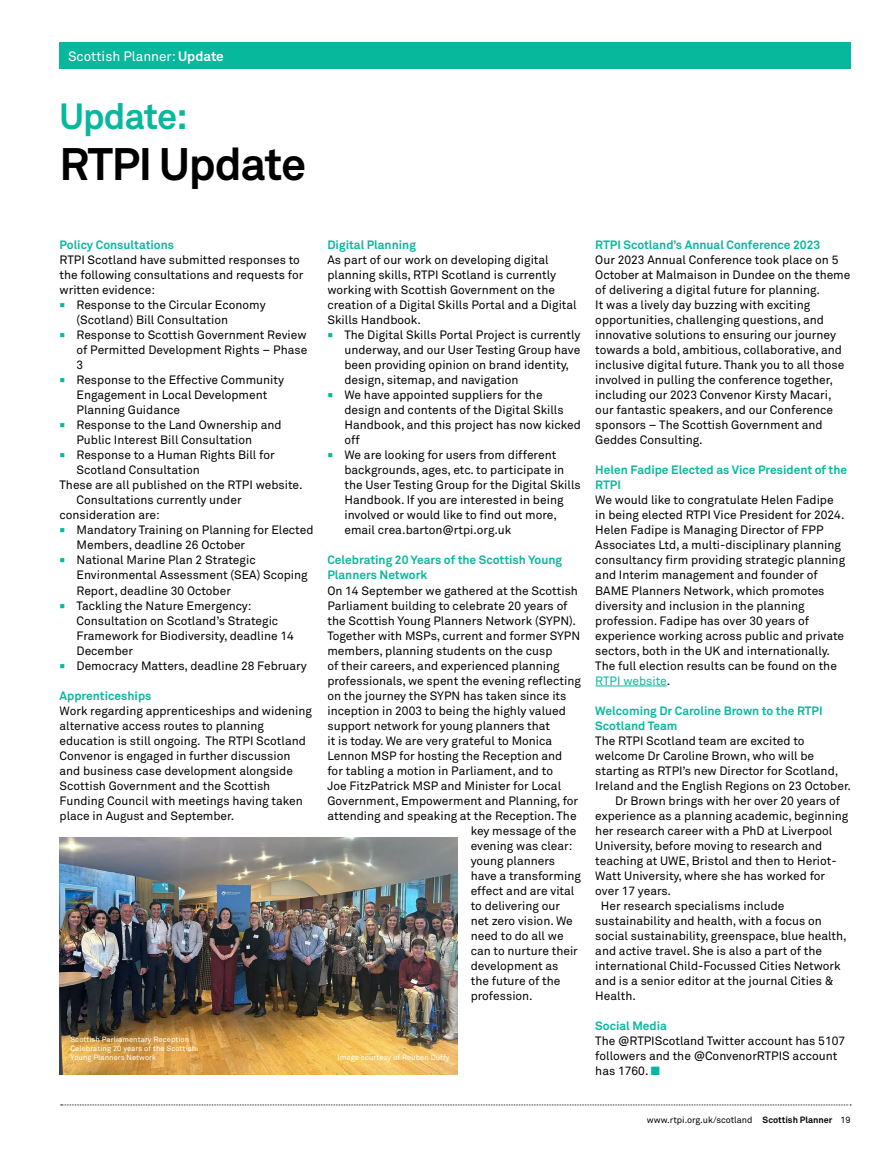
<style>
.page{position:relative;width:893px;height:1149px;background:#fff}
.page>*{position:absolute;margin:0;border:0;box-sizing:border-box;transform-origin:0 0}
.t1{font:700 45px "Akkurat Pro";letter-spacing:-.025em;color:#000}
.t2{font:700 36px "Akkurat Pro";letter-spacing:-.025em;color:#08b89d}
.t3{font:13.5px "Akkurat Pro";color:#fff}
.t4{font:12px/15px "Akkurat Pro";color:#000}
.t5{font:700 12px/15px "Akkurat Pro";color:#08b89d}
.t6{font:9px "Akkurat Pro";color:#000}
.t7{font:7.5px/9px "Akkurat Pro";letter-spacing:.01em;color:#fff}
.s1{font-weight:700}
.s2{color:#08b89d}
</style>
<div class="page">
<svg style="left:61px;top:1104px;width:790px;height:1px"></svg>
<div style="left:60px;top:43px;width:791px;height:26px;background:#08b89d"></div>
<hr style="left:595px;top:685px;width:72px;height:1px;background:#08b89d">
<img style="left:60px;top:837px;width:398px;height:237px">
<p class="t3" style="left:68px;top:48px;width:157px">Scottish Planner: <span class="s1">Update</span></p>
<h2 class="t2" style="left:60px;top:94px;width:130px">Update:</h2>
<h1 class="t1" style="left:60px;top:136px;width:248px">RTPI Update</h1>
<p class="t5" style="left:60px;top:237px;width:116px">Policy Consultations</p>
<p class="t4" style="left:60px;top:253px;width:242px">RTPI Scotland have submitted responses to</p>
<p class="t4" style="left:60px;top:268px;width:245px">the following consultations and requests for</p>
<p class="t4" style="left:60px;top:283px;width:97px">written evidence:</p>
<p class="t4" style="left:77px;top:298px;width:191px">Response to the Circular Economy</p>
<p class="t4" style="left:77px;top:313px;width:153px">(Scotland) Bill Consultation</p>
<p class="t4" style="left:77px;top:328px;width:231px">Response to Scottish Government Review</p>
<p class="t4" style="left:77px;top:343px;width:232px">of Permitted Development Rights – Phase</p>
<p class="t4" style="left:77px;top:358px;width:8px">3</p>
<p class="t4" style="left:77px;top:373px;width:209px">Response to the Effective Community</p>
<p class="t4" style="left:77px;top:388px;width:192px">Engagement in Local Development</p>
<p class="t4" style="left:77px;top:403px;width:105px">Planning Guidance</p>
<p class="t4" style="left:77px;top:418px;width:207px">Response to the Land Ownership and</p>
<p class="t4" style="left:77px;top:433px;width:177px">Public Interest Bill Consultation</p>
<p class="t4" style="left:77px;top:448px;width:200px">Response to a Human Rights Bill for</p>
<p class="t4" style="left:77px;top:463px;width:125px">Scotland Consultation</p>
<p class="t4" style="left:60px;top:478px;width:244px">These are all published on the RTPI website.</p>
<p class="t4" style="left:77px;top:493px;width:167px">Consultations currently under</p>
<p class="t4" style="left:60px;top:508px;width:102px">consideration are:</p>
<p class="t4" style="left:77px;top:523px;width:239px">Mandatory Training on Planning for Elected</p>
<p class="t4" style="left:77px;top:538px;width:170px">Members, deadline 26 October</p>
<p class="t4" style="left:77px;top:553px;width:181px">National Marine Plan 2 Strategic</p>
<p class="t4" style="left:77px;top:568px;width:233px">Environmental Assessment (SEA) Scoping</p>
<p class="t4" style="left:77px;top:583px;width:156px">Report, deadline 30 October</p>
<p class="t4" style="left:77px;top:598px;width:177px">Tackling the Nature Emergency:</p>
<p class="t4" style="left:77px;top:613px;width:203px">Consultation on Scotland’s Strategic</p>
<p class="t4" style="left:77px;top:628px;width:219px">Framework for Biodiversity, deadline 14</p>
<p class="t4" style="left:77px;top:643px;width:58px">December</p>
<p class="t4" style="left:77px;top:658px;width:232px">Democracy Matters, deadline 28 February</p>
<p class="t5" style="left:60px;top:687px;width:93px">Apprenticeships</p>
<p class="t4" style="left:60px;top:703px;width:254px">Work regarding apprenticeships and widening alternative access routes to planning education is still ongoing. The RTPI Scotland Convenor is engaged in further discussion and business case development alongside Scottish Government and the Scottish Funding Council with meetings having taken place in August and September.</p>
<p class="t7" style="left:70px;top:1034px;width:127px">Scottish Parliamentary Reception<br>Celebrating 20 years of the Scottish<br>Young Planners Network</p>
<p class="t5" style="left:327px;top:237px;width:90px">Digital Planning</p>
<p class="t4" style="left:327px;top:253px;width:251px">As part of our work on developing digital planning skills, RTPI Scotland is currently working with Scottish Government on the creation of a Digital Skills Portal and a Digital Skills Handbook.</p>
<p class="t4" style="left:344px;top:328px;width:238px">The Digital Skills Portal Project is currently underway, and our User Testing Group have been providing opinion on brand identity, design, sitemap, and navigation<br>We have appointed suppliers for the design and contents of the Digital Skills Handbook, and this project has now kicked off<br>We are looking for users from different backgrounds, ages, etc. to participate in the User Testing Group for the Digital Skills Handbook. If you are interested in being involved or would like to find out more, email crea.barton@rtpi.org.uk</p>
<p class="t5" style="left:327px;top:552px;width:236px">Celebrating 20 Years of the Scottish Young<br>Planners Network</p>
<p class="t4" style="left:327px;top:583px;width:252px">On 14 September we gathered at the Scottish</p>
<p class="t4" style="left:327px;top:598px;width:242px">Parliament building to celebrate 20 years of</p>
<p class="t4" style="left:327px;top:613px;width:250px">the Scottish Young Planners Network (SYPN).</p>
<p class="t4" style="left:327px;top:628px;width:254px">Together with MSPs, current and former SYPN</p>
<p class="t4" style="left:327px;top:643px;width:227px">members, planning students on the cusp</p>
<p class="t4" style="left:327px;top:658px;width:234px">of their careers, and experienced planning</p>
<p class="t4" style="left:327px;top:673px;width:255px">professionals, we spent the evening reflecting</p>
<p class="t4" style="left:327px;top:688px;width:241px">on the journey the SYPN has taken since its</p>
<p class="t4" style="left:327px;top:703px;width:240px">inception in 2003 to being the highly valued</p>
<p class="t4" style="left:327px;top:718px;width:224px">support network for young planners that</p>
<p class="t4" style="left:327px;top:733px;width:226px">it is today. We are very grateful to Monica</p>
<p class="t4" style="left:327px;top:748px;width:236px">Lennon MSP for hosting the Reception and</p>
<p class="t4" style="left:327px;top:763px;width:227px">for tabling a motion in Parliament, and to</p>
<p class="t4" style="left:327px;top:778px;width:235px">Joe FitzPatrick MSP and Minister for Local</p>
<p class="t4" style="left:327px;top:793px;width:252px">Government, Empowerment and Planning, for</p>
<p class="t4" style="left:327px;top:808px;width:251px">attending and speaking at the Reception. The</p>
<p class="t4" style="left:471px;top:823px;width:107px">key message of the</p>
<p class="t4" style="left:471px;top:838px;width:103px">evening was clear:</p>
<p class="t4" style="left:471px;top:853px;width:86px">young planners</p>
<p class="t4" style="left:471px;top:868px;width:112px">have a transforming</p>
<p class="t4" style="left:471px;top:883px;width:105px">effect and are vital</p>
<p class="t4" style="left:471px;top:898px;width:91px">to delivering our</p>
<p class="t4" style="left:471px;top:913px;width:104px">net zero vision. We</p>
<p class="t4" style="left:471px;top:928px;width:94px">need to do all we</p>
<p class="t4" style="left:471px;top:943px;width:109px">can to nurture their</p>
<p class="t4" style="left:471px;top:958px;width:89px">development as</p>
<p class="t4" style="left:471px;top:973px;width:91px">the future of the</p>
<p class="t4" style="left:471px;top:988px;width:64px">profession.</p>
<p class="t7" style="left:338px;top:1052px;width:114px">Image courtesy of Reuben Duffy</p>
<p class="t5" style="left:595px;top:237px;width:227px">RTPI Scotland’s Annual Conference 2023</p>
<p class="t4" style="left:595px;top:253px;width:257px">Our 2023 Annual Conference took place on 5<br>October at Malmaison in Dundee on the theme of delivering a digital future for planning.<br>It was a lively day buzzing with exciting opportunities, challenging questions, and innovative solutions to ensuring our journey towards a bold, ambitious, collaborative, and inclusive digital future. Thank you to all those involved in pulling the conference together, including our 2023 Convenor Kirsty Macari, our fantastic speakers, and our Conference sponsors – The Scottish Government and Geddes Consulting.</p>
<p class="t5" style="left:595px;top:462px;width:253px">Helen Fadipe Elected as Vice President of the<br>RTPI</p>
<p class="t4" style="left:595px;top:493px;width:251px">We would like to congratulate Helen Fadipe in being elected RTPI Vice President for 2024.<br>Helen Fadipe is Managing Director of FPP Associates Ltd, a multi-disciplinary planning consultancy firm providing strategic planning and Interim management and founder of BAME Planners Network, which promotes diversity and inclusion in the planning profession. Fadipe has over 30 years of experience working across public and private sectors, both in the UK and internationally.<br>The full election results can be found on the <span class="s2">RTPI website</span>.</p>
<p class="t5" style="left:595px;top:702px;width:229px">Welcoming Dr Caroline Brown to the RTPI<br>Scotland Team</p>
<p class="t4" style="left:595px;top:733px;width:211px">The RTPI Scotland team are excited to</p>
<p class="t4" style="left:595px;top:748px;width:220px">welcome Dr Caroline Brown, who will be</p>
<p class="t4" style="left:595px;top:763px;width:244px">starting as RTPI’s new Director for Scotland,</p>
<p class="t4" style="left:595px;top:778px;width:257px">Ireland and the English Regions on 23 October.</p>
<p class="t4" style="left:615px;top:793px;width:227px">Dr Brown brings with her over 20 years of</p>
<p class="t4" style="left:595px;top:808px;width:255px">experience as a planning academic, beginning</p>
<p class="t4" style="left:595px;top:823px;width:238px">her research career with a PhD at Liverpool</p>
<p class="t4" style="left:595px;top:838px;width:228px">University, before moving to research and</p>
<p class="t4" style="left:595px;top:853px;width:243px">teaching at UWE, Bristol and then to Heriot-</p>
<p class="t4" style="left:595px;top:868px;width:231px">Watt University, where she has worked for</p>
<p class="t4" style="left:595px;top:883px;width:77px">over 17 years.</p>
<p class="t4" style="left:601px;top:898px;width:185px">Her research specialisms include</p>
<p class="t4" style="left:595px;top:913px;width:228px">sustainability and health, with a focus on</p>
<p class="t4" style="left:595px;top:928px;width:253px">social sustainability, greenspace, blue health,</p>
<p class="t4" style="left:595px;top:943px;width:228px">and active travel. She is also a part of the</p>
<p class="t4" style="left:595px;top:958px;width:247px">international Child-Focussed Cities Network</p>
<p class="t4" style="left:595px;top:973px;width:240px">and is a senior editor at the journal Cities &amp;</p>
<p class="t4" style="left:595px;top:988px;width:42px">Health.</p>
<p class="t5" style="left:595px;top:1017px;width:73px">Social Media</p>
<p class="t4" style="left:595px;top:1033px;width:251px">The @RTPIScotland Twitter account has 5107 followers and the @ConvenorRTPIS account has 1760. <span class="s2">■</span></p>
<p class="t6" style="left:647px;top:1113px;width:205px">www.rtpi.org.uk/scotland <span class="s1">Scottish Planner</span> 19</p>
</div>
